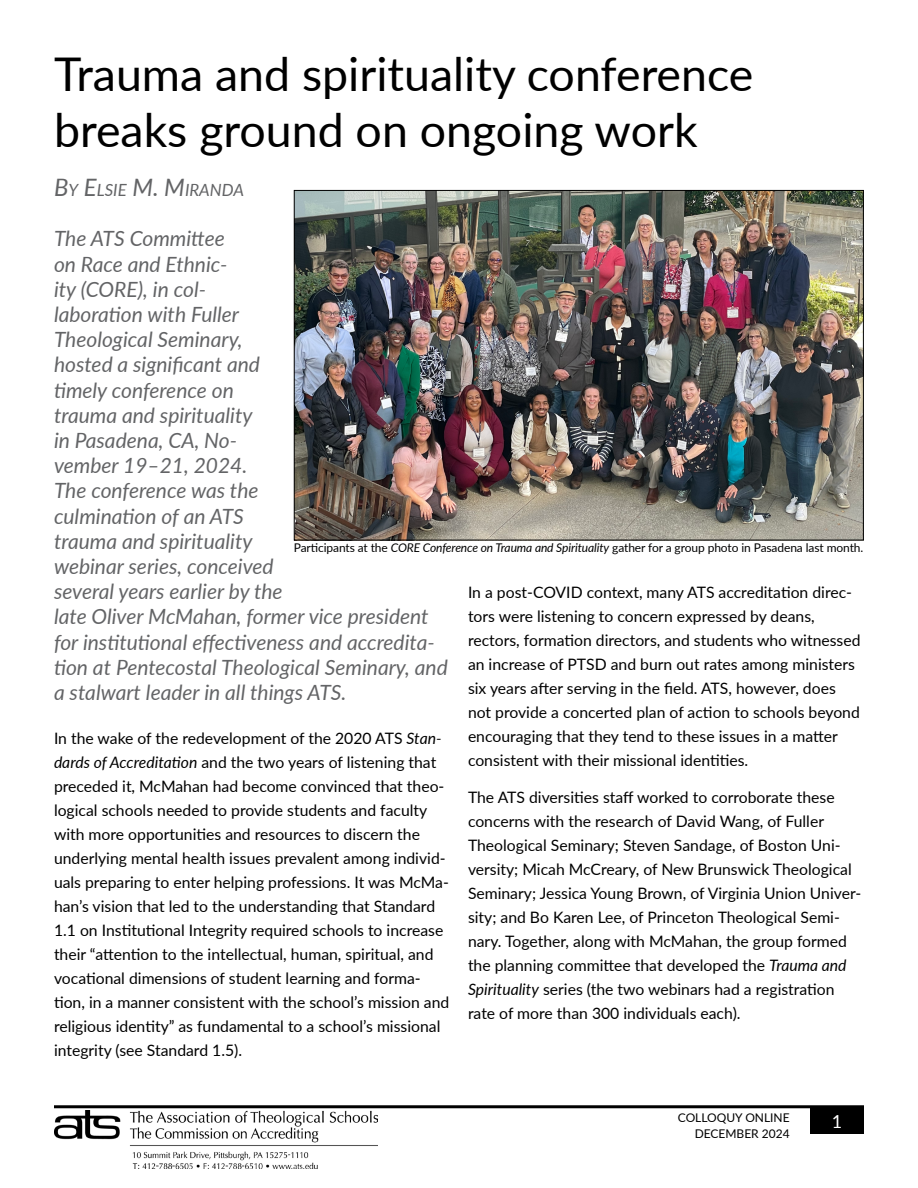
<style>
.page{position:relative;width:918px;height:1188px;background:#fff}
.page>*{position:absolute;margin:0;border:0;box-sizing:border-box;transform-origin:0 0}
.t1{font:46.5px/55.8px "Lato";color:#000}
.t2{font:italic 21px/25.2px "Lato";color:#636466}
.t3{font:18px "Lato";color:#fff}
.t4{font:italic 16.8px "Lato";color:#636466}
.t5{font:15.75px/24px "Lato";color:#000}
.t6{font:12px/16.5px "Lato";letter-spacing:-.01em;color:#000;text-align:right}
.s1{font-size:24px}
.s2{font-style:italic}
</style>
<div class="page">
<div style="left:810px;top:1107px;width:54px;height:27px;background:#000"></div>
<hr style="left:54px;top:1105px;width:810px;height:3px;background:#000">
<img style="left:54px;top:1110px;width:324px;height:59px">
<img style="left:296px;top:192px;width:566px;height:347px">
<h1 class="t1" style="left:54px;top:45px;width:701px">Trauma and spirituality conference breaks ground on ongoing work</h1>
<p class="t4" style="left:54px;top:178px;width:192px"><span class="s1">B</span>Y <span class="s1">E</span>LSIE <span class="s1">M. M</span>IRANDA</p>
<p class="t2" style="left:54px;top:225px;width:395px">The ATS Committee<br>on Race and Ethnic-<br>ity (CORE), in col-<br>laboration with Fuller<br>Theological Seminary,<br>hosted a significant and<br>timely conference on<br>trauma and spirituality<br>in Pasadena, CA, No-<br>vember 19–21, 2024.<br>The conference was the<br>culmination of an ATS<br>trauma and spirituality<br>webinar series, conceived<br>several years earlier by the<br>late Oliver McMahan, former vice president for institutional effectiveness and accredita&shy;tion at Pentecostal Theological Seminary, and a stalwart leader in all things ATS.</p>
<p class="t5" style="left:54px;top:726px;width:397px">In the wake of the redevelopment of the 2020 ATS <span class="s2">Stan&shy;dards of Accreditation</span> and the two years of listening that preceded it, McMahan had become convinced that theo&shy;logical schools needed to provide students and faculty with more opportunities and resources to discern the underlying mental health issues prevalent among individ&shy;uals preparing to enter helping professions. It was McMa&shy;han’s vision that led to the understanding that Standard 1.1 on Institutional Integrity required schools to increase their “attention to the intellectual, human, spiritual, and vocational dimensions of student learning and forma&shy;tion, in a manner consistent with the school’s mission and religious identity” as fundamental to a school’s missional integrity (see Standard 1.5).</p>
<p class="t6" style="left:294px;top:539px;width:571px">Participants at the <span class="s2">CORE Conference on Trauma and Spirituality</span> gather for a group photo in Pasadena last month.</p>
<p class="t5" style="left:468px;top:579px;width:394px">In a post-COVID context, many ATS accreditation direc&shy;tors were listening to concern expressed by deans, rectors, formation directors, and students who witnessed an increase of PTSD and burn out rates among ministers six years after serving in the field. ATS, however, does not provide a concerted plan of action to schools beyond encouraging that they tend to these issues in a matter consistent with their missional identities.</p>
<p class="t5" style="left:468px;top:785px;width:395px">The ATS diversities staff worked to corroborate these concerns with the research of David Wang, of Fuller Theological Seminary; Steven Sandage, of Boston Uni&shy;versity; Micah McCreary, of New Brunswick Theological Seminary; Jessica Young Brown, of Virginia Union Univer&shy;sity; and Bo Karen Lee, of Princeton Theological Semi&shy;nary. Together, along with McMahan, the group formed the planning committee that developed the <span class="s2">Trauma and Spirituality</span> series (the two webinars had a registration rate of more than 300 individuals each).</p>
<p class="t6" style="left:678px;top:1108px;width:113px">COLLOQUY ONLINE<br>DECEMBER 2024</p>
<p class="t3" style="left:832px;top:1108px;width:12px">1</p>
</div>
